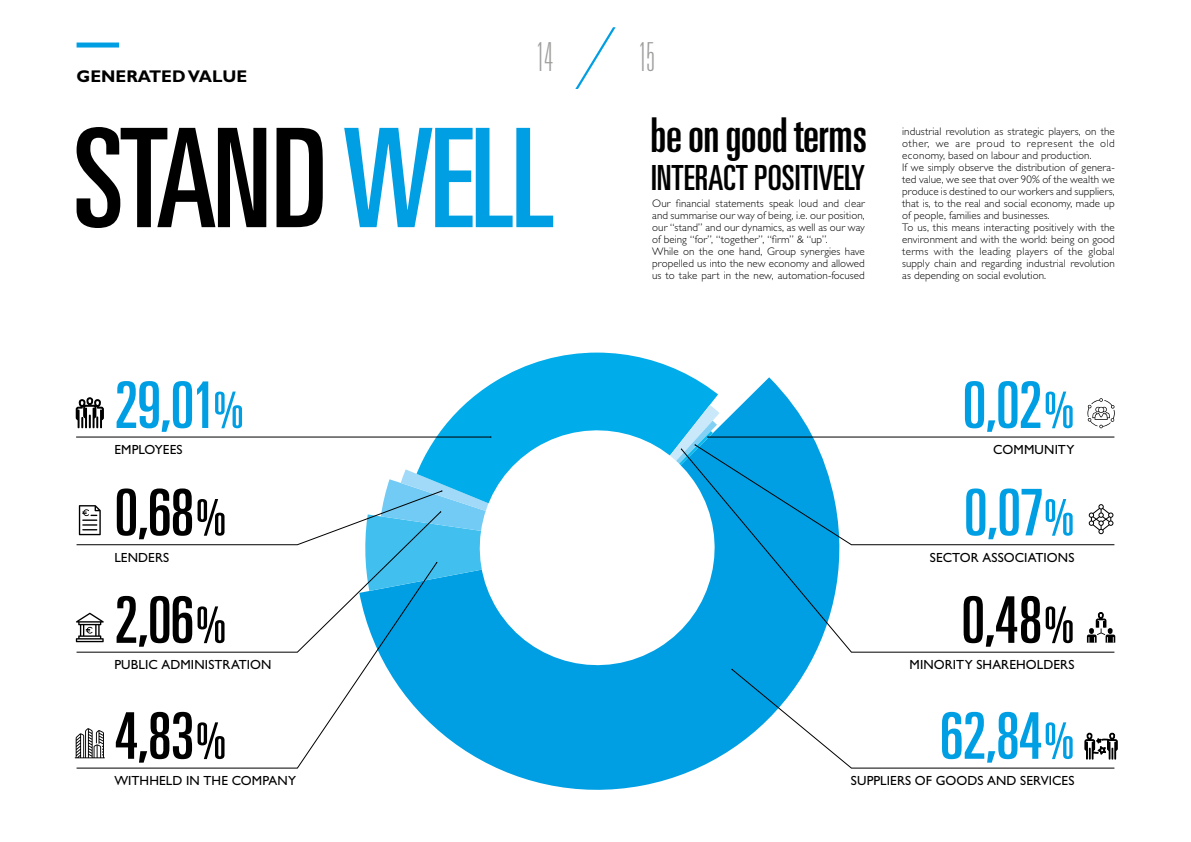
<style>
.page{position:relative;width:1191px;height:842px;background:#fff}
.page>*{position:absolute;margin:0;border:0;box-sizing:border-box;transform-origin:0 0}
.t1{font:ultra-condensed 137.5px "Univers LT Std";letter-spacing:-.03em;color:#000}
.t2{font:ultra-condensed 64.4px "Univers LT Std";letter-spacing:-.02em;color:#009fe3}
.t3{font:ultra-condensed 64.4px "Univers LT Std";letter-spacing:-.02em;color:#000}
.t4{font:ultra-condensed 48px "Univers LT Std";letter-spacing:-.01em;color:#000}
.t5{font:100 ultra-condensed 40px "Univers LT Std";color:#9d9d9c}
.t6{font:ultra-condensed 34.6px "Univers LT Std";color:#000}
.t7{font:700 17px "Gill Sans Std";color:#000}
.t8{font:13.3px "Gill Sans Std";letter-spacing:.005em;color:#000}
.t9{font:300 11px/12px "Gill Sans Std";letter-spacing:.005em;color:#000}
.s1{color:#009fe3}
.s2{font-size:50px}
</style>
<div class="page">
<svg style="left:437px;top:377px;width:423px;height:413px;fill:#009fe3"></svg>
<svg style="left:526px;top:353px;width:142px;height:13px;fill:#00ace9"></svg>
<svg style="left:463px;top:593px;width:268px;height:89px"></svg>
<svg style="left:76px;top:652px;width:361px;height:116px"></svg>
<svg style="left:76px;top:593px;width:365px;height:59px"></svg>
<hr style="left:708px;top:437px;width:406px;height:1px;background:#000">
<svg style="left:769px;top:445px;width:91px;height:4px"></svg>
<svg style="left:681px;top:449px;width:433px;height:203px"></svg>
<svg style="left:1087px;top:398px;width:27px;height:30px"></svg>
<svg style="left:1088px;top:504px;width:25px;height:30px"></svg>
<svg style="left:731px;top:669px;width:386px;height:99px"></svg>
<svg style="left:1087px;top:612px;width:28px;height:31px"></svg>
<svg style="left:75px;top:728px;width:30px;height:30px"></svg>
<svg style="left:76px;top:613px;width:28px;height:29px"></svg>
<svg style="left:76px;top:366px;width:693px;height:227px"></svg>
<div style="left:77px;top:43px;width:42px;height:5px;background:#009fe3"></div>
<svg style="left:575px;top:27px;width:40px;height:62px"></svg>
<h3 class="t7" style="left:77px;top:67px;width:172px">GENERATED VALUE</h3>
<h3 class="t5" style="left:536px;top:37px;width:19px">14</h3>
<h3 class="t5" style="left:638px;top:37px;width:19px">15</h3>
<h3 class="t4" style="left:650px;top:108px;width:218px">be on good terms</h3>
<h3 class="t6" style="left:651px;top:158px;width:216px">INTERACT POSITIVELY</h3>
<h1 class="t1" style="left:73px;top:100px;width:483px">STAND <span class="s1">WELL</span></h1>
<p class="t9" style="left:902px;top:126px;width:214px">industrial revolution as strategic players, on the other, we are proud to represent the old economy, based on labour and production.<br>If we simply observe the distribution of genera&shy;ted value, we see that over 90% of the wealth we produce is destined to our workers and suppliers, that is, to the real and social economy, made up of people, families and businesses.<br>To us, this means interacting positively with the environment and with the world: being on good terms with the leading players of the global supply chain and regarding industrial revolution as depending on social evolution.</p>
<p class="t9" style="left:652px;top:198px;width:214px">Our financial statements speak loud and clear and summarise our way of being, i.e. our position, our “stand” and our dynamics, as well as our way of being “for”, “together”, “firm” &amp; “up”.<br>While on the one hand, Group synergies have propelled us into the new economy and allowed us to take part in the new, automation-focused</p>
<h2 class="t2" style="left:114px;top:368px;width:131px">29,01<span class="s2">%</span></h2>
<p class="t8" style="left:114px;top:442px;width:70px">EMPLOYEES</p>
<h2 class="t3" style="left:114px;top:476px;width:113px">0,68<span class="s2">%</span></h2>
<p class="t8" style="left:114px;top:549px;width:56px">LENDERS</p>
<h2 class="t3" style="left:114px;top:583px;width:113px">2,06<span class="s2">%</span></h2>
<p class="t8" style="left:114px;top:657px;width:159px">PUBLIC ADMINISTRATION</p>
<h2 class="t3" style="left:114px;top:699px;width:113px">4,83<span class="s2">%</span></h2>
<p class="t8" style="left:114px;top:773px;width:183px">WITHHELD IN THE COMPANY</p>
<h2 class="t2" style="left:962px;top:368px;width:113px">0,02<span class="s2">%</span></h2>
<p class="t8" style="left:993px;top:442px;width:83px">COMMUNITY</p>
<h2 class="t2" style="left:963px;top:476px;width:112px">0,07<span class="s2">%</span></h2>
<p class="t8" style="left:930px;top:549px;width:146px">SECTOR ASSOCIATIONS</p>
<h2 class="t3" style="left:961px;top:583px;width:115px">0,48<span class="s2">%</span></h2>
<p class="t8" style="left:909px;top:657px;width:166px">MINORITY SHAREHOLDERS</p>
<h2 class="t2" style="left:939px;top:699px;width:136px">62,84<span class="s2">%</span></h2>
<p class="t8" style="left:850px;top:773px;width:225px">SUPPLIERS OF GOODS AND SERVICES</p>
</div>
